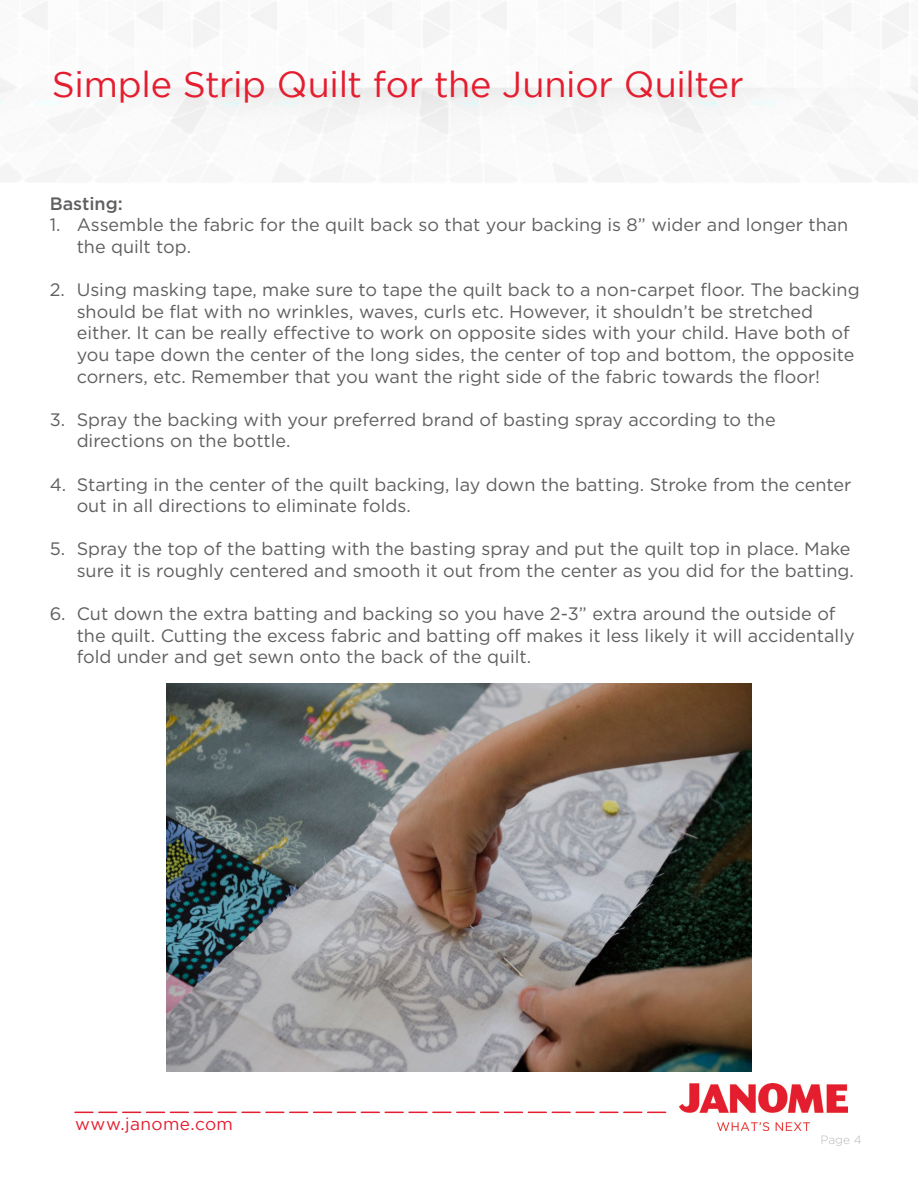
<style>
.page{position:relative;width:918px;height:1188px;background:#fff}
.page>*{position:absolute;margin:0;border:0;box-sizing:border-box;transform-origin:0 0}
.t1{font:36px "Gotham";letter-spacing:-.01em;color:#e41d2f}
.t2{font:18px/21.6px "Gotham HTF";color:#5f5f62}
.t3{font:500 18px "Gotham HTF";color:#5f5f62}
.t4{font:17.25px "Gotham";letter-spacing:.025em;color:#e41d2f}
.t5{font:300 12px "Gotham HTF";color:#babbbe}
</style>
<div class="page">
<svg style="left:51px;top:88px;width:816px;height:65px"></svg>
<img style="left:680px;top:1084px;width:167px;height:46px">
<svg style="left:75px;top:1112px;width:591px;height:1px"></svg>
<img style="left:166px;top:683px;width:586px;height:389px">
<p class="t1" style="left:52px;top:64px;width:693px">Simple Strip Quilt for the Junior Quilter</p>
<p class="t3" style="left:50px;top:193px;width:75px">Basting:</p>
<p class="t2" style="left:77px;top:214px;width:773px;text-indent:-27px">1. Assemble the fabric for the quilt back so that your backing is 8” wider and longer than the quilt top.</p>
<p class="t2" style="left:77px;top:279px;width:784px;text-indent:-27px">2. Using masking tape, make sure to tape the quilt back to a non-carpet floor. The backing should be flat with no wrinkles, waves, curls etc. However, it shouldn’t be stretched either. It can be really effective to work on opposite sides with your child. Have both of you tape down the center of the long sides, the center of top and bottom, the opposite corners, etc. Remember that you want the right side of the fabric towards the floor!</p>
<p class="t2" style="left:77px;top:408px;width:701px;text-indent:-27px">3. Spray the backing with your preferred brand of basting spray according to the directions on the bottle.</p>
<p class="t2" style="left:77px;top:473px;width:776px;text-indent:-27px">4. Starting in the center of the quilt backing, lay down the batting. Stroke from the center out in all directions to eliminate folds.</p>
<p class="t2" style="left:50px;top:538px;width:806px;text-align:right">5. Spray the top of the batting with the basting spray and put the quilt top in place. Make sure it is roughly centered and smooth it out from the center as you did for the batting.</p>
<p class="t2" style="left:77px;top:603px;width:780px;text-indent:-27px">6. Cut down the extra batting and backing so you have 2-3” extra around the outside of the quilt. Cutting the excess fabric and batting off makes it less likely it will accidentally fold under and get sewn onto the back of the quilt.</p>
<p class="t4" style="left:75px;top:1115px;width:159px">www.janome.com</p>
<p class="t5" style="left:820px;top:1133px;width:43px">Page 4</p>
</div>
